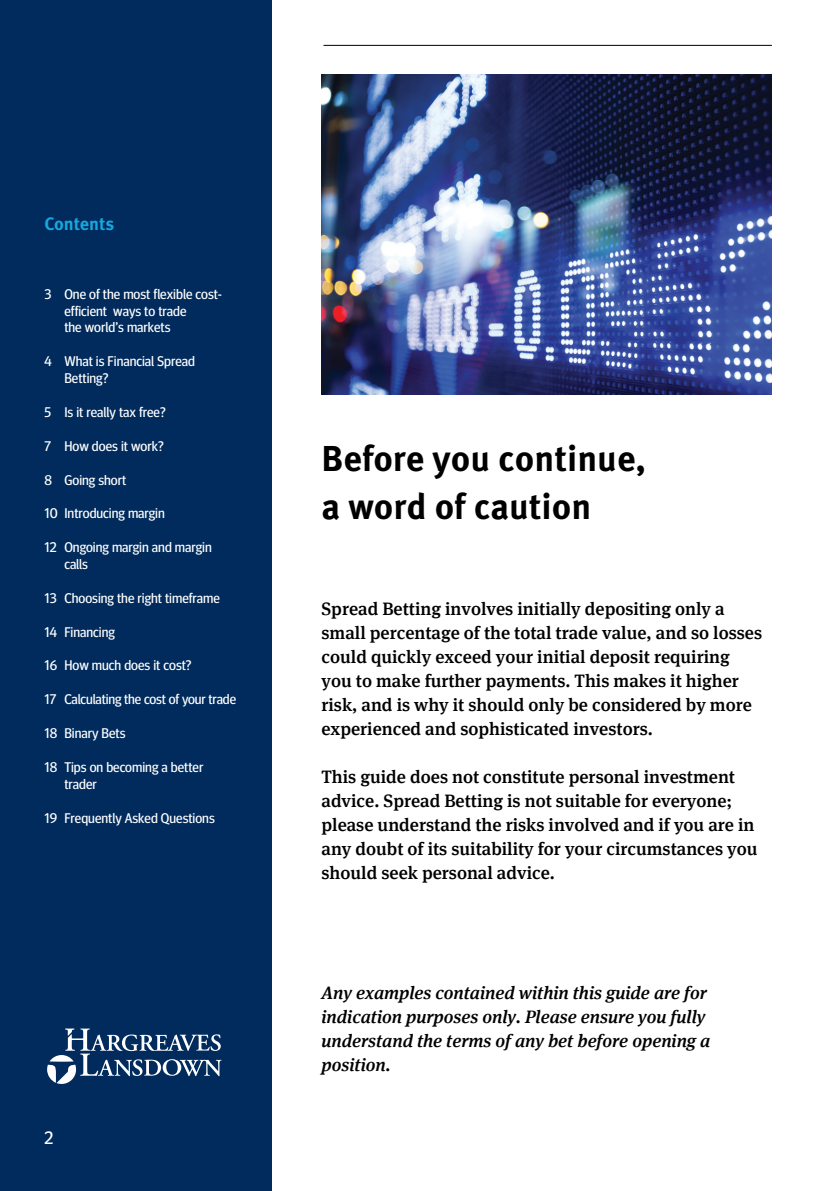
<style>
.page{position:relative;width:840px;height:1191px;background:#fff}
.page>*{position:absolute;margin:0;border:0;box-sizing:border-box;transform-origin:0 0}
.t1{font:700 36px/48px "Meta OT";color:#000}
.t2{font:500 18px/24px "Meta Serif Offc";color:#000}
.t3{font:italic 500 18px/24px "Meta Serif Offc";color:#000}
.t4{font:700 18px "Meta OT";color:#17a7e0}
.t5{font:18px "Meta Headline OT";color:#fff}
.t6{font:14px/16.8px "Meta Headline OT";color:#fff}
</style>
<div class="page">
<hr style="left:323px;top:45px;width:448px;height:1px;background:#000">
<div style="left:0;top:0;width:271px;height:1191px;background:#002b5c"></div>
<svg style="left:47px;top:1028px;width:174px;height:56px"></svg>
<img style="left:321px;top:75px;width:450px;height:319px">
<p class="t4" style="left:45px;top:213px;width:71px">Contents</p>
<p class="t6" style="left:64px;top:285px;width:159px;text-indent:-20px">3 One of the most flexible cost&shy;efficient ways to trade<br>the world’s markets</p>
<p class="t6" style="left:64px;top:353px;width:132px;text-indent:-20px">4 What is Financial Spread<br>Betting?</p>
<p class="t6" style="left:45px;top:403px;width:122px">5 Is it really tax free?</p>
<p class="t6" style="left:45px;top:437px;width:120px">7 How does it work?</p>
<p class="t6" style="left:45px;top:471px;width:83px">8 Going short</p>
<p class="t6" style="left:45px;top:505px;width:122px">10 Introducing margin</p>
<p class="t6" style="left:64px;top:538px;width:149px;text-indent:-20px">12 Ongoing margin and margin calls</p>
<p class="t6" style="left:45px;top:589px;width:177px">13 Choosing the right timeframe</p>
<p class="t6" style="left:45px;top:623px;width:72px">14 Financing</p>
<p class="t6" style="left:45px;top:657px;width:148px">16 How much does it cost?</p>
<p class="t6" style="left:45px;top:690px;width:193px">17 Calculating the cost of your trade</p>
<p class="t6" style="left:45px;top:724px;width:82px">18 Binary Bets</p>
<p class="t6" style="left:64px;top:758px;width:140px;text-indent:-20px">18 Tips on becoming a better trader</p>
<p class="t6" style="left:45px;top:809px;width:172px">19 Frequently Asked Questions</p>
<p class="t5" style="left:45px;top:1126px;width:10px">2</p>
<h1 class="t1" style="left:321px;top:434px;width:326px">Before you continue, a word of caution</h1>
<p class="t2" style="left:321px;top:596px;width:442px">Spread Betting involves initially depositing only a small percentage of the total trade value, and so losses could quickly exceed your initial deposit requiring you to make further payments. This makes it higher risk, and is why it should only be considered by more experienced and sophisticated investors.</p>
<p class="t2" style="left:321px;top:764px;width:437px">This guide does not constitute personal investment advice. Spread Betting is not suitable for everyone; please understand the risks involved and if you are in any doubt of its suitability for your circumstances you should seek personal advice.</p>
<p class="t3" style="left:321px;top:980px;width:390px">Any examples contained within this guide are for indication purposes only. Please ensure you fully understand the terms of any bet before opening a position.</p>
</div>
